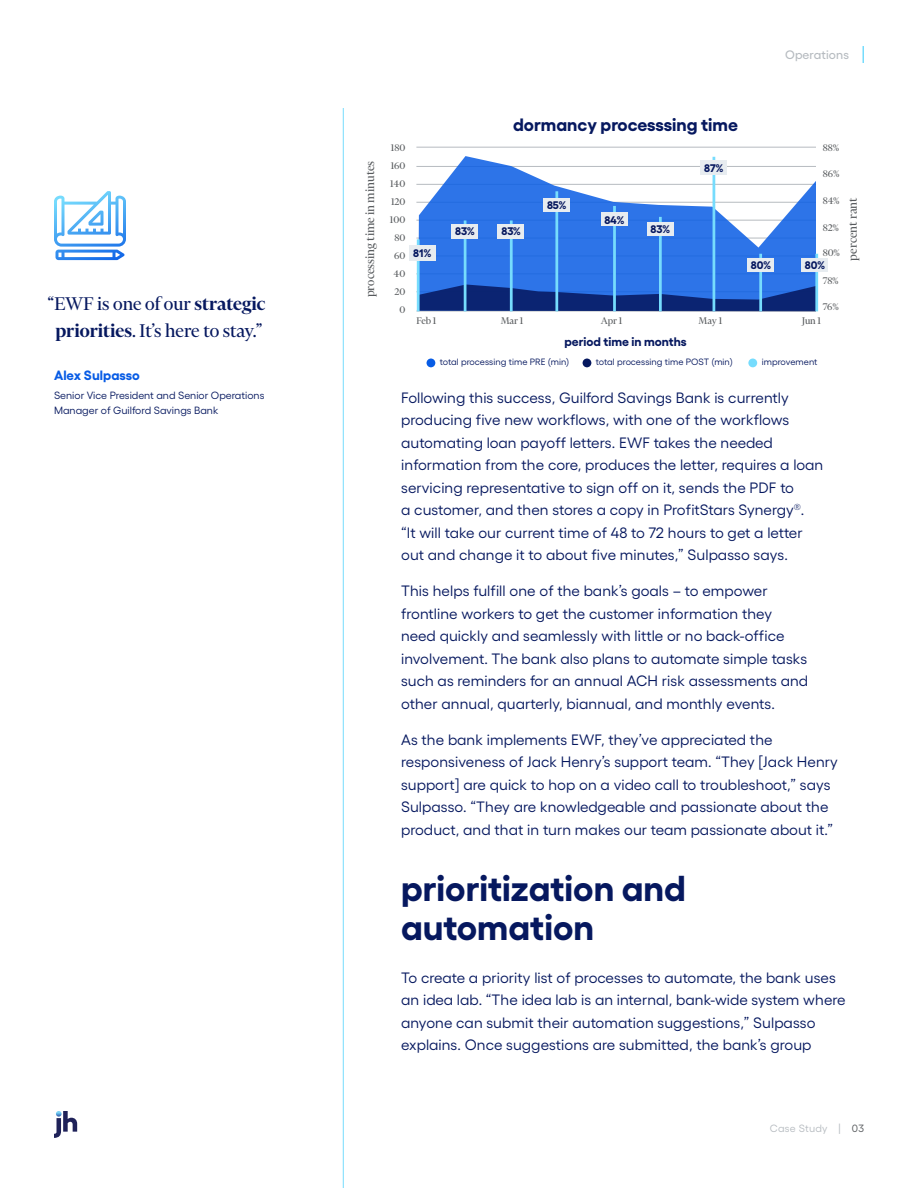
<style>
.page{position:relative;width:918px;height:1188px;background:#fff}
.page>*{position:absolute;margin:0;border:0;box-sizing:border-box;transform-origin:0 0}
.t1{font:700 36px/39px "Gellix";color:#06185f}
.t2{font:21px/27px "Financier Display";color:#06185f;text-align:center}
.t3{font:700 17.85px "Gellix";color:#06185f}
.t4{font:15px/22.5px "Gellix";letter-spacing:.005em;color:#06185f}
.t5{font:13.8px "Financier Display";color:#575a5d}
.t6{font:700 13.5px "Gellix";color:#085ce5}
.t7{font:700 12.45px "Gellix";color:#06185f}
.t8{font:500 12.3px "Gellix";letter-spacing:.01em;color:#b6bbc0}
.t9{font:10.95px "Financier Display";color:#575a5d}
.t10{font:700 10.95px "Gellix";color:#06185f}
.t11{font:10.5px/15px "Gellix";color:#06185f}
.t12{font:10.5px "Gellix";letter-spacing:.025em;color:#b6bbc0}
.t13{font:9.15px "Gellix";letter-spacing:.005em;color:#06185f}
.s1{font-weight:600}
.s2{color:#575a5d}
</style>
<div class="page">
<svg style="left:862px;top:46px;width:2px;height:17px"></svg>
<hr style="left:343px;top:108px;width:1px;height:1080px;background:#76dcfd">
<svg style="left:54px;top:1111px;width:23px;height:27px"></svg>
<hr style="left:416px;top:147px;width:400px;height:1px;background:#b6bbc0">
<hr style="left:416px;top:166px;width:400px;height:1px;background:#b6bbc0">
<hr style="left:416px;top:184px;width:400px;height:1px;background:#b6bbc0">
<hr style="left:416px;top:202px;width:400px;height:1px;background:#b6bbc0">
<hr style="left:416px;top:220px;width:400px;height:1px;background:#b6bbc0">
<hr style="left:416px;top:238px;width:400px;height:1px;background:#b6bbc0">
<hr style="left:416px;top:274px;width:400px;height:1px;background:#b6bbc0">
<hr style="left:416px;top:291px;width:400px;height:1px;background:#b6bbc0">
<hr style="left:416px;top:311px;width:400px;height:1px;background:#b6bbc0">
<svg style="left:418px;top:156px;width:398px;height:128px;fill:#2d74e8"></svg>
<svg style="left:420px;top:284px;width:395px;height:27px"></svg>
<hr style="left:417px;top:239px;width:3px;height:72px;background:#76dcfd">
<hr style="left:464px;top:220px;width:2px;height:91px;background:#76dcfd">
<hr style="left:510px;top:220px;width:3px;height:91px;background:#76dcfd">
<hr style="left:555px;top:191px;width:3px;height:120px;background:#76dcfd">
<hr style="left:613px;top:206px;width:3px;height:105px;background:#76dcfd">
<hr style="left:659px;top:217px;width:3px;height:94px;background:#76dcfd">
<hr style="left:713px;top:157px;width:2px;height:154px;background:#76dcfd">
<hr style="left:759px;top:254px;width:3px;height:57px;background:#76dcfd">
<hr style="left:815px;top:254px;width:3px;height:57px;background:#76dcfd">
<div style="left:409px;top:245px;width:27px;height:15px;background:#e7ecf0"></div>
<div style="left:452px;top:224px;width:26px;height:14px;background:#e7ecf0"></div>
<div style="left:498px;top:224px;width:26px;height:14px;background:#e7ecf0"></div>
<div style="left:544px;top:198px;width:26px;height:14px;background:#e7ecf0"></div>
<div style="left:601px;top:213px;width:27px;height:13px;background:#e7ecf0"></div>
<div style="left:647px;top:222px;width:27px;height:13px;background:#e7ecf0"></div>
<div style="left:701px;top:161px;width:26px;height:14px;background:#e7ecf0"></div>
<div style="left:747px;top:258px;width:27px;height:13px;background:#e7ecf0"></div>
<div style="left:427px;top:359px;width:8px;height:8px;background:#085ce5;border-radius:50%"></div>
<div style="left:583px;top:359px;width:8px;height:8px;background:#06185f;border-radius:50%"></div>
<div style="left:748px;top:359px;width:9px;height:8px;background:#76dcfd;border-radius:50%"></div>
<div style="left:802px;top:258px;width:26px;height:13px;background:#e7ecf0"></div>
<svg style="left:54px;top:191px;width:72px;height:69px"></svg>
<h2 class="t2" style="left:48px;top:290px;width:219px">“EWF is one of our <span class="s1">strategic priorities</span>. It’s here to stay.”</h2>
<p class="t6" style="left:54px;top:365px;width:87px">Alex Sulpasso</p>
<p class="t11" style="left:54px;top:387px;width:212px">Senior Vice President and Senior Operations<br>Manager of Guilford Savings Bank</p>
<p class="t8" style="left:785px;top:45px;width:65px">Operations</p>
<p class="t5" style="left:363px;top:297px;width:138px;rotate:-90deg">processing time in minutes</p>
<p class="t9" style="left:391px;top:142px;width:16px">180</p>
<p class="t9" style="left:391px;top:160px;width:16px">160</p>
<p class="t9" style="left:390px;top:178px;width:17px">140</p>
<p class="t9" style="left:391px;top:196px;width:16px">120</p>
<p class="t9" style="left:390px;top:214px;width:17px">100</p>
<p class="t9" style="left:394px;top:232px;width:12px">80</p>
<p class="t9" style="left:394px;top:250px;width:13px">60</p>
<p class="t9" style="left:393px;top:268px;width:13px">40</p>
<p class="t9" style="left:395px;top:286px;width:12px">20</p>
<p class="t10" style="left:413px;top:244px;width:20px">81%</p>
<p class="t3" style="left:513px;top:110px;width:226px">dormancy processsing time</p>
<p class="t10" style="left:455px;top:222px;width:21px">83%</p>
<p class="t10" style="left:501px;top:222px;width:21px">83%</p>
<p class="t10" style="left:547px;top:197px;width:21px">85%</p>
<p class="t10" style="left:604px;top:211px;width:22px">84%</p>
<p class="t10" style="left:651px;top:221px;width:21px">83%</p>
<p class="t10" style="left:704px;top:159px;width:21px">87%</p>
<p class="t10" style="left:751px;top:256px;width:22px">80%</p>
<p class="t9" style="left:823px;top:142px;width:18px">88%</p>
<p class="t9" style="left:823px;top:168px;width:18px">86%</p>
<p class="t9" style="left:823px;top:195px;width:18px">84%</p>
<p class="t9" style="left:823px;top:222px;width:18px">82%</p>
<p class="t9" style="left:823px;top:247px;width:19px">80%</p>
<p class="t10" style="left:805px;top:256px;width:22px">80%</p>
<p class="t9" style="left:823px;top:275px;width:18px">78%</p>
<p class="t9" style="left:399px;top:304px;width:7px">0</p>
<p class="t9" style="left:823px;top:301px;width:18px">76%</p>
<p class="t9" style="left:417px;top:315px;width:21px">Feb 1</p>
<p class="t9" style="left:501px;top:315px;width:24px">Mar 1</p>
<p class="t9" style="left:601px;top:315px;width:23px">Apr 1</p>
<p class="t9" style="left:699px;top:315px;width:25px">May 1</p>
<p class="t9" style="left:802px;top:315px;width:21px">Jun 1</p>
<p class="t7" style="left:565px;top:332px;width:124px">period time in months</p>
<p class="t13" style="left:440px;top:355px;width:131px">total processing time PRE (min)</p>
<p class="t13" style="left:596px;top:355px;width:138px">total processing time POST (min)</p>
<p class="t13" style="left:762px;top:355px;width:57px">improvement</p>
<p class="t5" style="left:845px;top:261px;width:65px;rotate:-90deg">percent rant</p>
<p class="t4" style="left:401px;top:385px;width:424px">Following this success, Guilford Savings Bank is currently producing five new workflows, with one of the workflows automating loan payoff letters. EWF takes the needed information from the core, produces the letter, requires a loan servicing representative to sign off on it, sends the PDF to<br>a customer, and then stores a copy in ProfitStars Synergy<sup>®</sup>.<br>“It will take our current time of 48 to 72 hours to get a letter out and change it to about five minutes,” Sulpasso says.</p>
<p class="t4" style="left:401px;top:578px;width:409px">This helps fulfill one of the bank’s goals – to empower frontline workers to get the customer information they need quickly and seamlessly with little or no back-office involvement. The bank also plans to automate simple tasks such as reminders for an annual ACH risk assessments and other annual, quarterly, biannual, and monthly events.</p>
<p class="t4" style="left:401px;top:727px;width:438px">As the bank implements EWF, they’ve appreciated the responsiveness of Jack Henry’s support team. “They [Jack Henry support] are quick to hop on a video call to troubleshoot,” says Sulpasso. “They are knowledgeable and passionate about the product, and that in turn makes our team passionate about it.”</p>
<h1 class="t1" style="left:401px;top:865px;width:286px">prioritization and automation</h1>
<p class="t4" style="left:401px;top:965px;width:446px">To create a priority list of processes to automate, the bank uses an idea lab. “The idea lab is an internal, bank-wide system where anyone can submit their automation suggestions,” Sulpasso explains. Once suggestions are submitted, the bank’s group</p>
<p class="t12" style="left:770px;top:1120px;width:96px">Case Study | <span class="s2">03</span></p>
</div>
